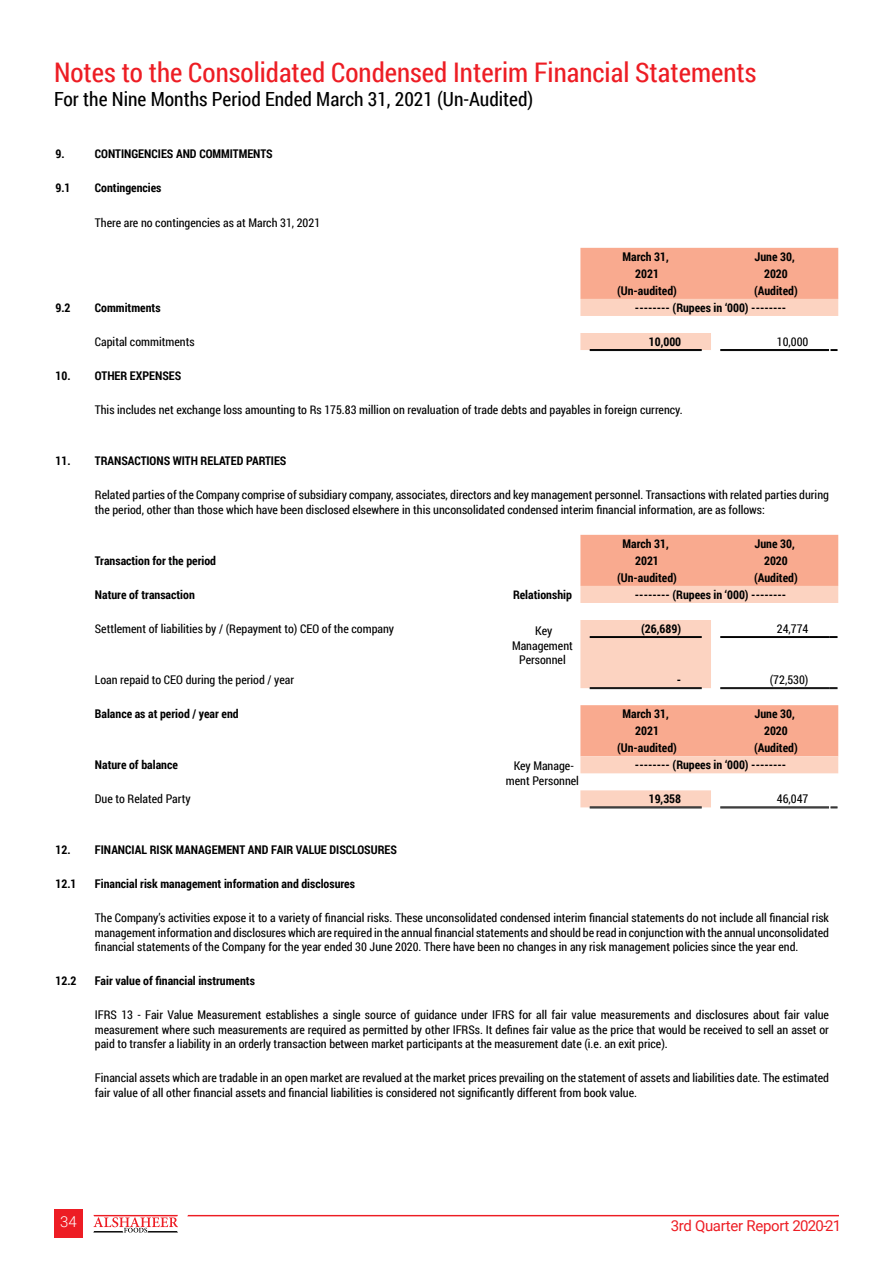
<style>
.page{position:relative;width:893px;height:1263px;background:#fff}
.page>*{position:absolute;margin:0;border:0;box-sizing:border-box;transform-origin:0 0}
.t1{font:27px "Roboto Condensed";color:#ed1d24}
.t2{font:19.5px "Roboto Condensed";color:#000}
.t3{font:15px "Roboto";letter-spacing:-.02em;color:#ed1d24}
.t4{font:300 15px "Roboto";color:#fff}
.t5{font:12px/14.4px "Roboto Condensed";color:#000}
.t6{font:700 12px "Roboto Condensed";color:#000}
</style>
<div class="page">
<div style="left:54px;top:1209px;width:29px;height:29px;background:#ed1d24"></div>
<svg style="left:93px;top:1215px;width:85px;height:17px"></svg>
<svg style="left:187px;top:1215px;width:652px;height:1px"></svg>
<div style="left:580px;top:248px;width:258px;height:51px;background:#f9aa8f"></div>
<svg style="left:580px;top:299px;width:258px;height:508px"></svg>
<svg style="left:830px;top:349px;width:7px;height:2px"></svg>
<hr style="left:590px;top:636px;width:112px;height:1px;background:#000">
<hr style="left:590px;top:637px;width:112px;height:1px;background:#000">
<hr style="left:720px;top:636px;width:110px;height:1px;background:#000">
<hr style="left:720px;top:637px;width:110px;height:1px;background:#000">
<svg style="left:830px;top:636px;width:7px;height:2px"></svg>
<hr style="left:590px;top:687px;width:112px;height:1px;background:#000">
<hr style="left:590px;top:688px;width:112px;height:1px;background:#000">
<hr style="left:720px;top:687px;width:110px;height:1px;background:#000">
<hr style="left:720px;top:688px;width:110px;height:1px;background:#000">
<svg style="left:830px;top:687px;width:7px;height:2px"></svg>
<svg style="left:830px;top:807px;width:7px;height:2px"></svg>
<hr style="left:590px;top:349px;width:112px;height:1px;background:#000">
<hr style="left:590px;top:350px;width:112px;height:1px;background:#000">
<hr style="left:720px;top:349px;width:109px;height:1px;background:#000">
<hr style="left:720px;top:350px;width:109px;height:1px;background:#000">
<hr style="left:590px;top:807px;width:112px;height:1px;background:#000">
<hr style="left:590px;top:808px;width:112px;height:1px;background:#000">
<hr style="left:720px;top:807px;width:109px;height:1px;background:#000">
<hr style="left:720px;top:808px;width:109px;height:1px;background:#000">
<h1 class="t1" style="left:54px;top:54px;width:704px">Notes to the Consolidated Condensed Interim Financial Statements</h1>
<h2 class="t2" style="left:54px;top:85px;width:481px">For the Nine Months Period Ended March 31, 2021 (Un-Audited)</h2>
<p class="t6" style="left:56px;top:146px;width:11px">9.</p>
<p class="t6" style="left:95px;top:146px;width:179px">CONTINGENCIES AND COMMITMENTS</p>
<p class="t6" style="left:56px;top:180px;width:17px">9.1</p>
<p class="t6" style="left:95px;top:180px;width:68px">Contingencies</p>
<p class="t5" style="left:95px;top:215px;width:227px">There are no contingencies as at March 31, 2021</p>
<p class="t6" style="left:622px;top:248px;width:48px">March 31,</p>
<p class="t6" style="left:754px;top:248px;width:42px">June 30,</p>
<p class="t6" style="left:635px;top:265px;width:25px">2021</p>
<p class="t6" style="left:764px;top:265px;width:25px">2020</p>
<p class="t6" style="left:617px;top:282px;width:61px">(Un-audited)</p>
<p class="t6" style="left:754px;top:282px;width:45px">(Audited)</p>
<p class="t6" style="left:55px;top:299px;width:17px">9.2</p>
<p class="t6" style="left:95px;top:299px;width:67px">Commitments</p>
<p class="t6" style="left:635px;top:299px;width:153px">-------- (Rupees in ‘000) --------</p>
<p class="t5" style="left:95px;top:334px;width:101px">Capital commitments</p>
<p class="t6" style="left:649px;top:333px;width:34px">10,000</p>
<p class="t5" style="left:777px;top:334px;width:33px">10,000</p>
<p class="t6" style="left:55px;top:367px;width:127px">10. OTHER EXPENSES</p>
<p class="t5" style="left:95px;top:402px;width:589px">This includes net exchange loss amounting to Rs 175.83 million on revaluation of trade debts and payables in foreign currency.</p>
<p class="t6" style="left:55px;top:452px;width:232px">11. TRANSACTIONS WITH RELATED PARTIES</p>
<p class="t5" style="left:95px;top:487px;width:736px">Related parties of the Company comprise of subsidiary company, associates, directors and key management personnel. Transactions with related parties during the period, other than those which have been disclosed elsewhere in this unconsolidated condensed interim financial information, are as follows:</p>
<p class="t6" style="left:622px;top:535px;width:48px">March 31,</p>
<p class="t6" style="left:754px;top:535px;width:42px">June 30,</p>
<p class="t6" style="left:95px;top:552px;width:123px">Transaction for the period</p>
<p class="t6" style="left:635px;top:552px;width:25px">2021</p>
<p class="t6" style="left:764px;top:552px;width:25px">2020</p>
<p class="t6" style="left:617px;top:569px;width:61px">(Un-audited)</p>
<p class="t6" style="left:754px;top:569px;width:45px">(Audited)</p>
<p class="t6" style="left:95px;top:586px;width:101px">Nature of transaction</p>
<p class="t6" style="left:513px;top:586px;width:60px">Relationship</p>
<p class="t6" style="left:635px;top:586px;width:153px">-------- (Rupees in ‘000) --------</p>
<p class="t5" style="left:95px;top:621px;width:301px">Settlement of liabilities by / (Repayment to) CEO of the company</p>
<p class="t5" style="left:512px;top:623px;width:62px;text-align:center">Key<br>Management<br>Personnel</p>
<p class="t6" style="left:641px;top:620px;width:41px">(26,689)</p>
<p class="t5" style="left:777px;top:621px;width:33px">24,774</p>
<p class="t5" style="left:95px;top:672px;width:201px">Loan repaid to CEO during the period / year</p>
<p class="t6" style="left:677px;top:671px;width:6px">-</p>
<p class="t5" style="left:770px;top:672px;width:40px">(72,530)</p>
<p class="t6" style="left:95px;top:705px;width:145px">Balance as at period / year end</p>
<p class="t6" style="left:622px;top:705px;width:48px">March 31,</p>
<p class="t6" style="left:754px;top:705px;width:42px">June 30,</p>
<p class="t6" style="left:635px;top:722px;width:25px">2021</p>
<p class="t6" style="left:764px;top:722px;width:25px">2020</p>
<p class="t6" style="left:617px;top:739px;width:61px">(Un-audited)</p>
<p class="t6" style="left:754px;top:739px;width:45px">(Audited)</p>
<p class="t6" style="left:95px;top:756px;width:84px">Nature of balance</p>
<p class="t5" style="left:506px;top:758px;width:75px;text-align:center">Key Manage&shy;ment Personnel</p>
<p class="t6" style="left:635px;top:756px;width:153px">-------- (Rupees in ‘000) --------</p>
<p class="t5" style="left:95px;top:791px;width:97px">Due to Related Party</p>
<p class="t6" style="left:649px;top:790px;width:34px">19,358</p>
<p class="t5" style="left:777px;top:791px;width:33px">46,047</p>
<p class="t6" style="left:55px;top:841px;width:343px">12. FINANCIAL RISK MANAGEMENT AND FAIR VALUE DISCLOSURES</p>
<p class="t6" style="left:55px;top:876px;width:23px">12.1</p>
<p class="t6" style="left:95px;top:876px;width:262px">Financial risk management information and disclosures</p>
<p class="t5" style="left:95px;top:910px;width:736px;text-align:justify">The Company’s activities expose it to a variety of financial risks. These unconsolidated condensed interim financial statements do not include all financial risk management information and disclosures which are required in the annual financial statements and should be read in conjunction with the annual unconsolidated financial statements of the Company for the year ended 30 June 2020. There have been no changes in any risk management policies since the year end.</p>
<p class="t6" style="left:55px;top:972px;width:23px">12.2</p>
<p class="t6" style="left:95px;top:972px;width:162px">Fair value of financial instruments</p>
<p class="t5" style="left:95px;top:1007px;width:736px;text-align:justify">IFRS 13 - Fair Value Measurement establishes a single source of guidance under IFRS for all fair value measurements and disclosures about fair value measurement where such measurements are required as permitted by other IFRSs. It defines fair value as the price that would be received to sell an asset or paid to transfer a liability in an orderly transaction between market participants at the measurement date (i.e. an exit price).</p>
<p class="t5" style="left:95px;top:1070px;width:736px">Financial assets which are tradable in an open market are revalued at the market prices prevailing on the statement of assets and liabilities date. The estimated fair value of all other financial assets and financial liabilities is considered not significantly different from book value.</p>
<p class="t4" style="left:60px;top:1211px;width:18px">34</p>
<p class="t3" style="left:671px;top:1215px;width:172px">3rd Quarter Report 2020-21</p>
</div>
